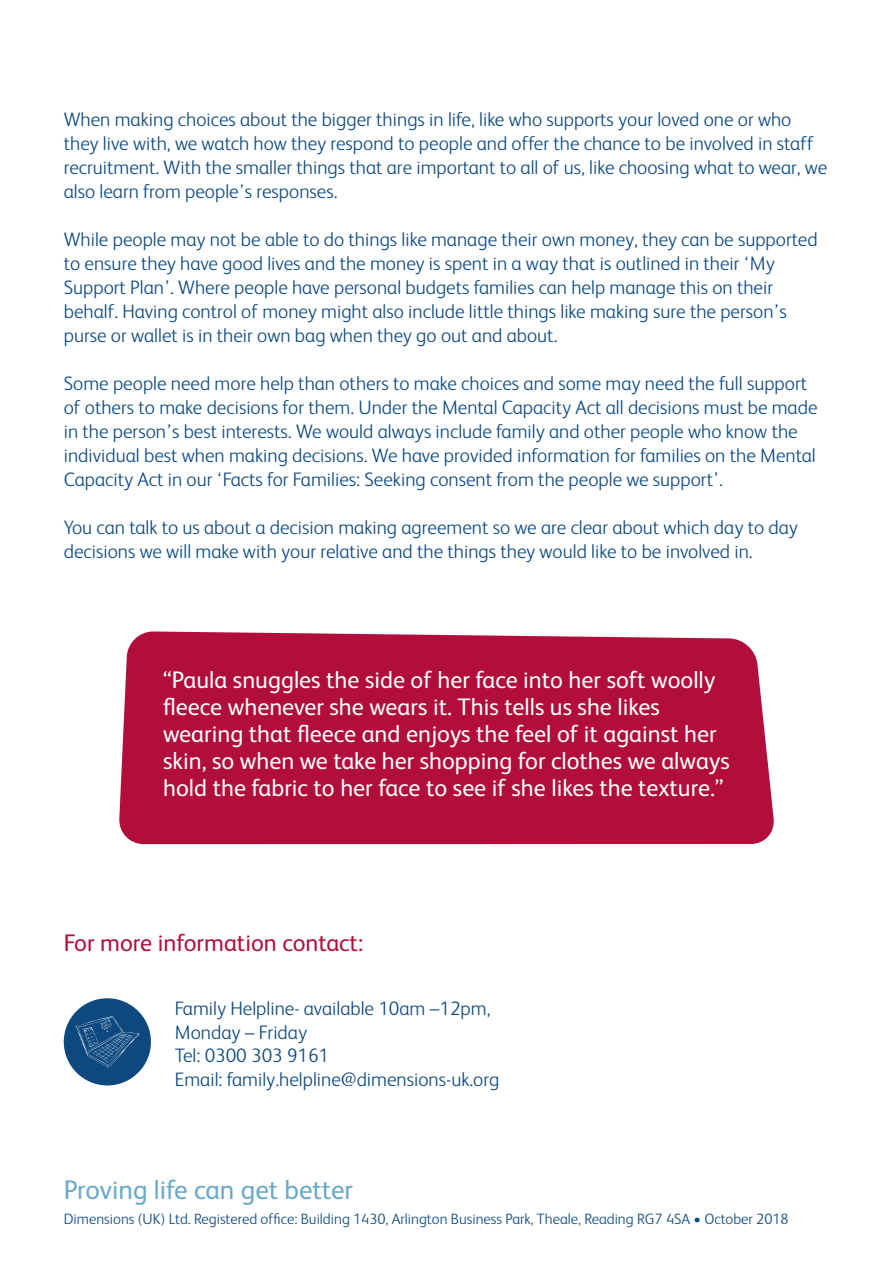
<style>
.page{position:relative;width:893px;height:1263px;background:#fff}
.page>*{position:absolute;margin:0;border:0;box-sizing:border-box;transform-origin:0 0}
.section_heading{font:27px "FS Albert";color:#68a9c8}
.Accessible_body_text{font:24px/27px "FS Albert";color:#fff}
.t1{font:24px "FS Albert";color:#b10e3b}
.t2{font:300 19.5px/24px "FS Albert";color:#0d497f}
.Quote_attribute{font:300 15px "FS Albert";color:#0d497f}
</style>
<div class="page">
<div style="left:119px;top:631px;width:655px;height:213px;background:#b10e3b"></div>
<div style="left:64px;top:998px;width:87px;height:87px;background:#0d497f;border-radius:50%"></div>
<svg style="left:76px;top:1016px;width:63px;height:51px"></svg>
<p class="t2" style="left:64px;top:106px;width:765px">When making choices about the bigger things in life, like who supports your loved one or who they live with, we watch how they respond to people and offer the chance to be involved in staff recruitment. With the smaller things that are important to all of us, like choosing what to wear, we also learn from people’s responses.</p>
<p class="t2" style="left:64px;top:226px;width:755px">While people may not be able to do things like manage their own money, they can be supported to ensure they have good lives and the money is spent in a way that is outlined in their ‘My Support Plan’. Where people have personal budgets families can help manage this on their behalf. Having control of money might also include little things like making sure the person’s purse or wallet is in their own bag when they go out and about.</p>
<p class="t2" style="left:64px;top:370px;width:755px">Some people need more help than others to make choices and some may need the full support of others to make decisions for them. Under the Mental Capacity Act all decisions must be made in the person’s best interests. We would always include family and other people who know the individual best when making decisions. We have provided information for families on the Mental Capacity Act in our ‘Facts for Families: Seeking consent from the people we support’.</p>
<p class="t2" style="left:64px;top:514px;width:736px">You can talk to us about a decision making agreement so we are clear about which day to day decisions we will make with your relative and the things they would like to be involved in.</p>
<p class="Accessible_body_text" style="left:163px;top:665px;width:568px">“Paula snuggles the side of her face into her soft woolly fleece whenever she wears it. This tells us she likes wearing that fleece and enjoys the feel of it against her skin, so when we take her shopping for clothes we always hold the fabric to her face to see if she likes the texture.”</p>
<p class="t1" style="left:64px;top:927px;width:301px">For more information contact:</p>
<p class="t2" style="left:175px;top:996px;width:317px;line-height:23.4px">Family Helpline- available 10am –12pm,<br>Monday – Friday</p>
<p class="t2" style="left:175px;top:1043px;width:156px">Tel: 0300 303 9161</p>
<p class="t2" style="left:175px;top:1066px;width:326px">Email: family.helpline@dimensions-uk.org</p>
<p class="section_heading" style="left:64px;top:1172px;width:291px">Proving life can get better</p>
<p class="Quote_attribute" style="left:64px;top:1208px;width:726px">Dimensions (UK) Ltd. Registered office: Building 1430, Arlington Business Park, Theale, Reading RG7 4SA • October 2018</p>
</div>
